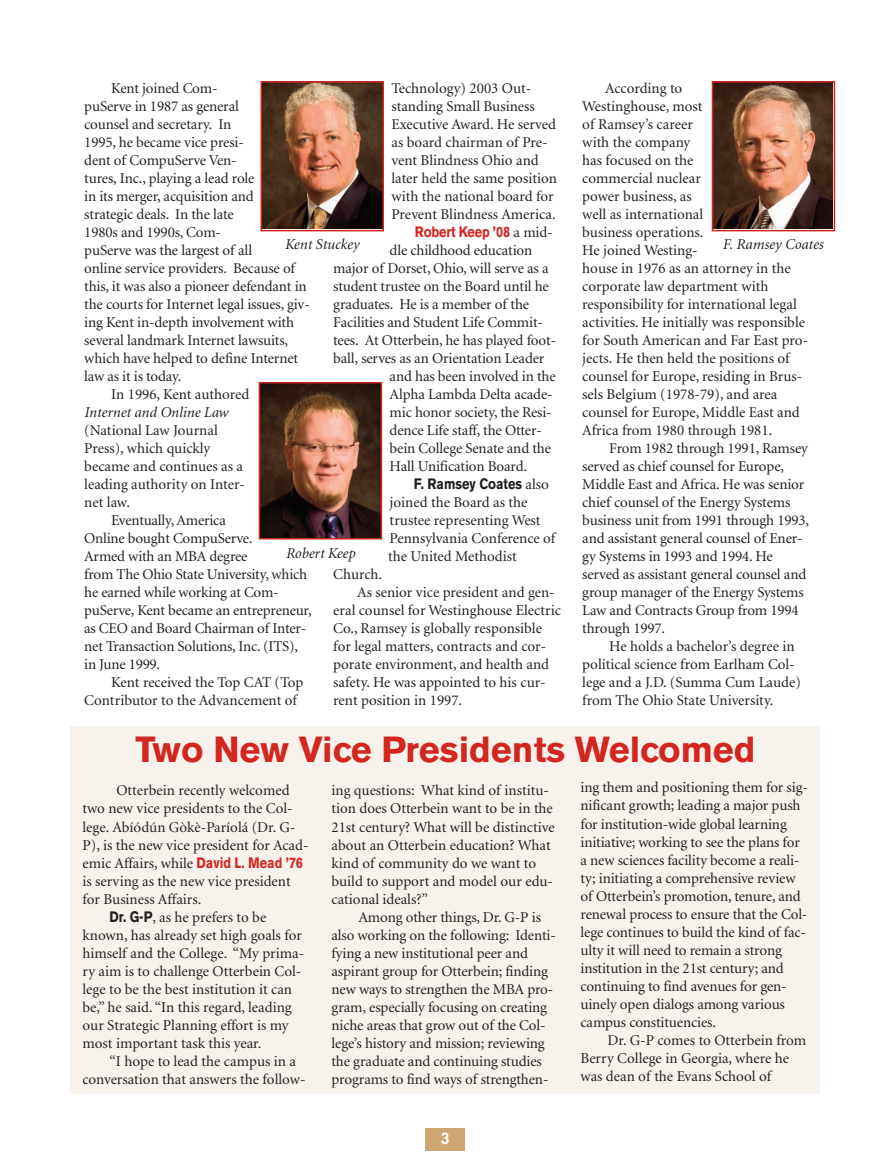
<style>
.page{position:relative;width:891px;height:1175px;background:#fff}
.page>*{position:absolute;margin:0;border:0;box-sizing:border-box;transform-origin:0 0}
.t1{font:700 36px "Akzidenz Grotesk BE";color:#d42621}
.t2{font:15px/18px "Minion";letter-spacing:-.01em;color:#231f20}
.t3{font:italic 15px "Minion";color:#231f20}
.t4{font:700 15px "Akzidenz Grotesk BE";letter-spacing:-.01em;color:#d42621;scale:.85 1}
.t5{font:700 15px "Akzidenz Grotesk BE";color:#231f20;scale:.85 1}
.t6{font:800 15px "Futura";color:#fff}
.s1{font-family:"Minion";font-weight:400;color:#231f20}
.s2{font-family:"Minion";font-weight:400}
.s3{font-family:"Akzidenz Grotesk BE";font-weight:700;color:#d42621}
.s4{font-family:"Akzidenz Grotesk BE";font-weight:700}
</style>
<div class="page">
<div style="left:70px;top:726px;width:750px;height:368px;background:#f7f3ec"></div>
<div style="left:425px;top:1128px;width:40px;height:23px;background:#cea573"></div>
<img style="left:264px;top:84px;width:117px;height:144px">
<div style="left:261px;top:81px;width:123px;height:150px;border:2px solid #d42621"></div>
<img style="left:262px;top:385px;width:117px;height:151px">
<div style="left:259px;top:382px;width:123px;height:157px;border:2px solid #d42621"></div>
<img style="left:715px;top:84px;width:117px;height:144px">
<div style="left:712px;top:81px;width:123px;height:150px;border:2px solid #d42621"></div>
<p class="t2" style="left:111px;top:81px;width:108px">Kent joined Com-</p>
<p class="t2" style="left:84px;top:99px;width:156px">puServe in 1987 as general</p>
<p class="t2" style="left:84px;top:117px;width:149px">counsel and secretary. In</p>
<p class="t2" style="left:84px;top:135px;width:161px">1995, he became vice presi-</p>
<p class="t2" style="left:84px;top:153px;width:154px">dent of CompuServe Ven-</p>
<p class="t2" style="left:84px;top:171px;width:172px">tures, Inc., playing a lead role</p>
<p class="t2" style="left:84px;top:189px;width:171px">in its merger, acquisition and</p>
<p class="t2" style="left:84px;top:207px;width:151px">strategic deals. In the late</p>
<p class="t2" style="left:84px;top:225px;width:138px">1980s and 1990s, Com-</p>
<p class="t2" style="left:84px;top:243px;width:169px">puServe was the largest of all</p>
<p class="t2" style="left:84px;top:261px;width:212px">online service providers. Because of</p>
<p class="t2" style="left:84px;top:279px;width:224px">this, it was also a pioneer defendant in</p>
<p class="t2" style="left:84px;top:297px;width:227px">the courts for Internet legal issues, giv-</p>
<p class="t2" style="left:84px;top:315px;width:211px">ing Kent in-depth involvement with</p>
<p class="t2" style="left:84px;top:333px;width:205px">several landmark Internet lawsuits,</p>
<p class="t2" style="left:84px;top:351px;width:215px">which have helped to define Internet</p>
<p class="t2" style="left:84px;top:369px;width:99px">law as it is today.</p>
<p class="t2" style="left:111px;top:387px;width:140px">In 1996, Kent authored</p>
<p class="t3" style="left:84px;top:406px;width:145px">Internet and Online Law</p>
<p class="t2" style="left:84px;top:423px;width:162px">(National Law Journal<br>Press), which quickly became and continues as a leading authority on Inter&shy;net law.</p>
<p class="t2" style="left:84px;top:513px;width:229px;text-indent:27px">Eventually, America<br>Online bought CompuServe.<br>Armed with an MBA degree<br>from The Ohio State University, which he earned while working at Com&shy;puServe, Kent became an entrepreneur, as CEO and Board Chairman of Inter&shy;net Transaction Solutions, Inc. (ITS), in June 1999.</p>
<p class="t2" style="left:84px;top:675px;width:221px;text-indent:27px">Kent received the Top CAT (Top<br>Contributor to the Advancement of</p>
<p class="t2" style="left:391px;top:81px;width:167px">Technology) 2003 Out&shy;standing Small Business<br>Executive Award. He served as board chairman of Pre&shy;vent Blindness Ohio and later held the same position with the national board for<br>Prevent Blindness America.</p>
<p class="t4" style="left:415px;top:226px;width:164px">Robert Keep ’08 <span class="s1">a mid-</span></p>
<p class="t2" style="left:390px;top:243px;width:144px">dle childhood education</p>
<p class="t2" style="left:333px;top:261px;width:217px">major of Dorset, Ohio, will serve as a</p>
<p class="t2" style="left:333px;top:279px;width:217px">student trustee on the Board until he</p>
<p class="t2" style="left:333px;top:297px;width:197px">graduates. He is a member of the</p>
<p class="t2" style="left:333px;top:315px;width:211px">Facilities and Student Life Commit-</p>
<p class="t2" style="left:333px;top:333px;width:224px">tees. At Otterbein, he has played foot-</p>
<p class="t2" style="left:333px;top:351px;width:213px">ball, serves as an Orientation Leader</p>
<p class="t2" style="left:390px;top:369px;width:168px">and has been involved in the</p>
<p class="t2" style="left:390px;top:387px;width:164px">Alpha Lambda Delta acade-</p>
<p class="t2" style="left:390px;top:405px;width:164px">mic honor society, the Resi-</p>
<p class="t2" style="left:390px;top:423px;width:154px">dence Life staff, the Otter-</p>
<p class="t2" style="left:390px;top:441px;width:163px">bein College Senate and the</p>
<p class="t2" style="left:390px;top:459px;width:139px">Hall Unification Board.</p>
<p class="t5" style="left:414px;top:478px;width:161px">F. Ramsey Coates <span class="s2">also</span></p>
<p class="t2" style="left:388px;top:495px;width:169px">joined the Board as the trustee representing West<br>Pennsylvania Conference of the United Methodist</p>
<p class="t2" style="left:333px;top:567px;width:50px">Church.</p>
<p class="t2" style="left:357px;top:585px;width:199px">As senior vice president and gen-</p>
<p class="t2" style="left:333px;top:603px;width:229px">eral counsel for Westinghouse Electric</p>
<p class="t2" style="left:333px;top:621px;width:210px">Co., Ramsey is globally responsible</p>
<p class="t2" style="left:333px;top:639px;width:214px">for legal matters, contracts and cor-</p>
<p class="t2" style="left:333px;top:657px;width:217px">porate environment, and health and</p>
<p class="t2" style="left:333px;top:675px;width:214px">safety. He was appointed to his cur-</p>
<p class="t2" style="left:333px;top:693px;width:130px">rent position in 1997.</p>
<p class="t3" style="left:285px;top:238px;width:76px">Kent Stuckey</p>
<p class="t3" style="left:286px;top:548px;width:71px">Robert Keep</p>
<p class="t2" style="left:582px;top:81px;width:227px;text-indent:23px">According to<br>Westinghouse, most<br>of Ramsey’s career<br>with the company<br>has focused on the<br>commercial nuclear<br>power business, as<br>well as international<br>business operations.<br>He joined Westing-<br>house in 1976 as an attorney in the corporate law department with responsibility for international legal activities. He initially was responsible for South American and Far East pro&shy;jects. He then held the positions of counsel for Europe, residing in Brus&shy;sels Belgium (1978-79), and area counsel for Europe, Middle East and<br>Africa from 1980 through 1981.</p>
<p class="t2" style="left:582px;top:441px;width:228px;text-indent:27px">From 1982 through 1991, Ramsey served as chief counsel for Europe, Middle East and Africa. He was senior chief counsel of the Energy Systems business unit from 1991 through 1993, and assistant general counsel of Ener&shy;gy Systems in 1993 and 1994. He served as assistant general counsel and group manager of the Energy Systems Law and Contracts Group from 1994 through 1997.</p>
<p class="t2" style="left:582px;top:639px;width:220px;text-indent:27px">He holds a bachelor’s degree in political science from Earlham Col&shy;lege and a J.D. (Summa Cum Laude) from The Ohio State University.</p>
<p class="t3" style="left:723px;top:238px;width:102px">F. Ramsey Coates</p>
<h1 class="t1" style="left:135px;top:735px;width:622px">Two New Vice Presidents Welcomed</h1>
<p class="t2" style="left:116px;top:783px;width:175px">Otterbein recently welcomed</p>
<p class="t2" style="left:83px;top:801px;width:212px">two new vice presidents to the Col-</p>
<p class="t2" style="left:83px;top:819px;width:215px">lege. Abíódún Gòkè-Paríolá (Dr. G-</p>
<p class="t2" style="left:83px;top:837px;width:228px">P), is the new vice president for Acad-</p>
<p class="t2" style="left:83px;top:855px;width:222px">emic Affairs, while <span class="s3">David L. Mead ’76</span></p>
<p class="t2" style="left:82px;top:873px;width:210px">is serving as the new vice president</p>
<p class="t2" style="left:82px;top:891px;width:120px">for Business Affairs.</p>
<p class="t2" style="left:110px;top:909px;width:158px"><span class="s4">Dr. G-P</span>, as he prefers to be</p>
<p class="t2" style="left:83px;top:927px;width:221px">known, has already set high goals for</p>
<p class="t2" style="left:83px;top:945px;width:223px">himself and the College. “My prima-</p>
<p class="t2" style="left:83px;top:963px;width:220px">ry aim is to challenge Otterbein Col-</p>
<p class="t2" style="left:83px;top:981px;width:211px">lege to be the best institution it can</p>
<p class="t2" style="left:83px;top:999px;width:211px">be,” he said. “In this regard, leading</p>
<p class="t2" style="left:83px;top:1017px;width:208px">our Strategic Planning effort is my</p>
<p class="t2" style="left:83px;top:1035px;width:181px">most important task this year.</p>
<p class="t2" style="left:110px;top:1053px;width:188px">“I hope to lead the campus in a</p>
<p class="t2" style="left:83px;top:1071px;width:224px">conversation that answers the follow-</p>
<p class="t2" style="left:332px;top:783px;width:225px">ing questions: What kind of institu&shy;tion does Otterbein want to be in the<br>21st century? What will be distinctive about an Otterbein education? What kind of community do we want to build to support and model our edu&shy;cational ideals?”</p>
<p class="t2" style="left:332px;top:909px;width:226px;text-indent:27px">Among other things, Dr. G-P is also working on the following: Identi&shy;fying a new institutional peer and aspirant group for Otterbein; finding new ways to strengthen the MBA pro&shy;gram, especially focusing on creating niche areas that grow out of the Col&shy;lege’s history and mission; reviewing the graduate and continuing studies programs to find ways of strengthen-</p>
<p class="t6" style="left:441px;top:1131px;width:10px">3</p>
<p class="t2" style="left:581px;top:780px;width:229px">ing them and positioning them for sig&shy;nificant growth; leading a major push for institution-wide global learning initiative; working to see the plans for a new sciences facility become a reali&shy;ty; initiating a comprehensive review of Otterbein’s promotion, tenure, and renewal process to ensure that the Col&shy;lege continues to build the kind of fac&shy;ulty it will need to remain a strong institution in the 21st century; and continuing to find avenues for gen&shy;uinely open dialogs among various campus constituencies.</p>
<p class="t2" style="left:581px;top:1032px;width:227px;text-indent:27px">Dr. G-P comes to Otterbein from<br>Berry College in Georgia, where he was dean of the Evans School of</p>
</div>
